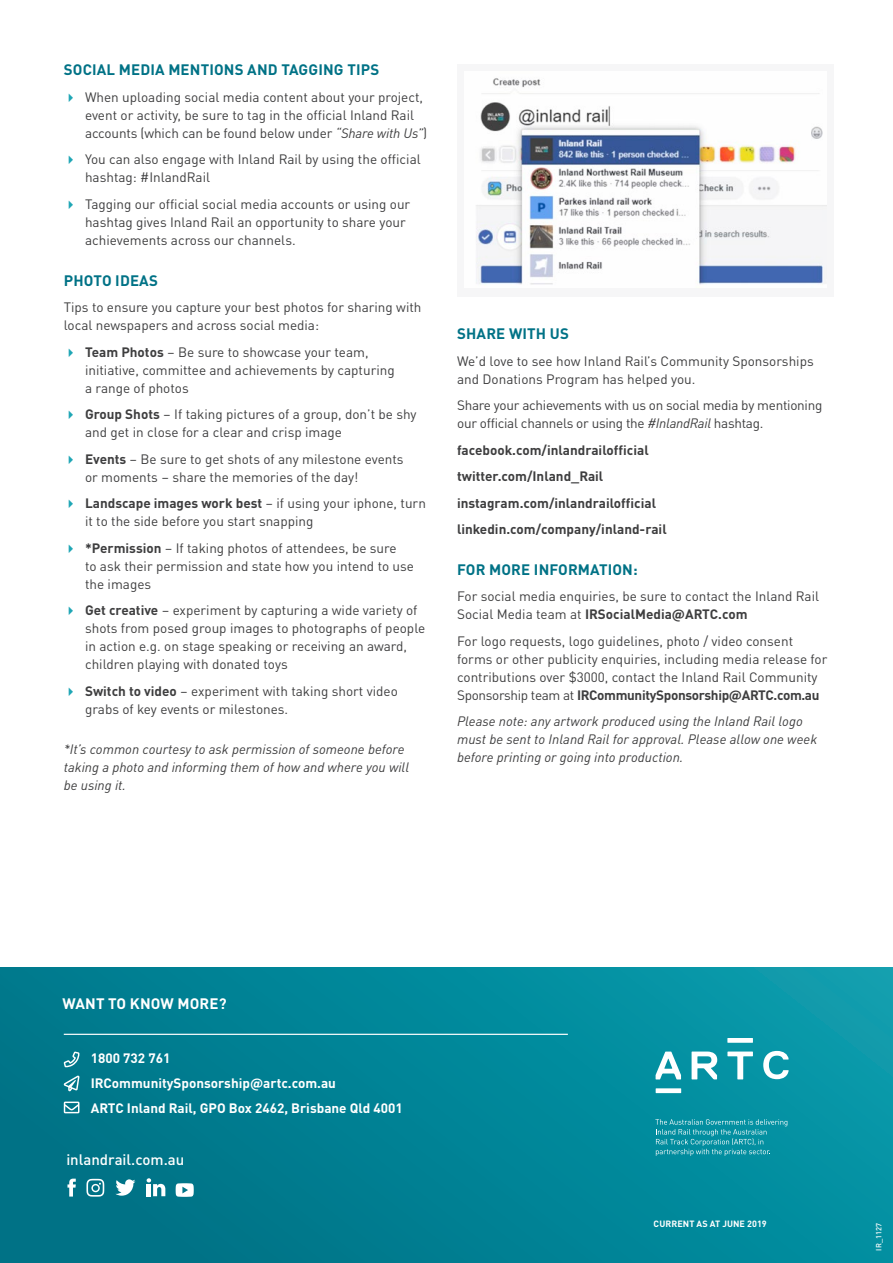
<style>
.page{position:relative;width:893px;height:1263px;background:#fff}
.page>*{position:absolute;margin:0;border:0;box-sizing:border-box;transform-origin:0 0}
.t1{font:700 15px "DINOT";letter-spacing:.01em;color:#007286}
.t2{font:500 15px "DINOT";color:#fff}
.t3{font:700 15px "DINOT";letter-spacing:.01em;color:#fff}
.t4{font:13.5px/18px "DINOT";color:#3e3e3f}
.t5{font:italic 13.5px/18px "DINOT";color:#3e3e3f}
.t6{font:700 13.5px/26.5px "DINOT";color:#3e3e3f}
.t7{font:13.5px/18px "DINOT";letter-spacing:-.02em;color:#3e3e3f}
.t8{font:700 13.5px/25px "DINOT";color:#fff}
.t9{font:700 9px "DINOT";letter-spacing:.01em;color:#fff}
.t10{font:500 7.5px "DINOT";color:#fff}
.s1{font-style:italic}
.s2{font-weight:700}
</style>
<div class="page">
<div style="left:0;top:967px;width:893px;height:296px;background:linear-gradient(to right,#007386,#0697a8)"></div>
<hr style="left:64px;top:1034px;width:504px;height:1px;background:#fff">
<svg style="left:64px;top:1051px;width:15px;height:16px"></svg>
<svg style="left:64px;top:1075px;width:15px;height:16px"></svg>
<svg style="left:64px;top:1101px;width:15px;height:12px"></svg>
<div style="left:457px;top:64px;width:377px;height:233px;background:#f6f6f7"></div>
<img style="left:478px;top:78px;width:348px;height:206px">
<svg style="left:67px;top:1178px;width:9px;height:18px"></svg>
<svg style="left:86px;top:1179px;width:18px;height:18px"></svg>
<svg style="left:147px;top:1178px;width:18px;height:18px"></svg>
<svg style="left:115px;top:1179px;width:20px;height:17px"></svg>
<svg style="left:176px;top:1183px;width:18px;height:14px"></svg>
<svg style="left:656px;top:1088px;width:25px;height:5px"></svg>
<svg style="left:727px;top:1038px;width:26px;height:5px"></svg>
<svg style="left:656px;top:1051px;width:25px;height:28px"></svg>
<svg style="left:727px;top:1051px;width:26px;height:28px"></svg>
<svg style="left:692px;top:1051px;width:25px;height:28px"></svg>
<svg style="left:763px;top:1051px;width:26px;height:28px"></svg>
<svg style="left:655px;top:1119px;width:132px;height:37px;background:#209bab"></svg>
<h1 class="t1" style="left:64px;top:58px;width:317px">SOCIAL MEDIA MENTIONS AND TAGGING TIPS</h1>
<p class="t4" style="left:85px;top:87px;width:344px">When uploading social media content about your project, event or activity, be sure to tag in the official Inland Rail accounts (which can be found below under <span class="s1">“Share with Us”</span>)</p>
<p class="t4" style="left:85px;top:149px;width:337px">You can also engage with Inland Rail by using the official hashtag: #InlandRail</p>
<p class="t4" style="left:85px;top:194px;width:327px">Tagging our official social media accounts or using our hashtag gives Inland Rail an opportunity to share your achievements across our channels.</p>
<p class="t1" style="left:64px;top:268px;width:96px">PHOTO IDEAS</p>
<p class="t4" style="left:64px;top:297px;width:359px">Tips to ensure you capture your best photos for sharing with local newspapers and across social media:</p>
<p class="t4" style="left:85px;top:341px;width:311px"><span class="s2">Team Photos</span> – Be sure to showcase your team, initiative, committee and achievements by capturing a range of photos</p>
<p class="t4" style="left:85px;top:404px;width:333px"><span class="s2">Group Shots</span> – If taking pictures of a group, don’t be shy and get in close for a clear and crisp image</p>
<p class="t4" style="left:85px;top:448px;width:320px"><span class="s2">Events</span> – Be sure to get shots of any milestone events or moments – share the memories of the day!</p>
<p class="t4" style="left:85px;top:493px;width:342px"><span class="s2">Landscape images work best</span> – if using your iphone, turn it to the side before you start snapping</p>
<p class="t4" style="left:85px;top:537px;width:330px"><span class="s2">*Permission</span> – If taking photos of attendees, be sure<br>to ask their permission and state how you intend to use the images</p>
<p class="t4" style="left:85px;top:600px;width:342px"><span class="s2">Get creative</span> – experiment by capturing a wide variety of shots from posed group images to photographs of people in action e.g. on stage speaking or receiving an award, children playing with donated toys</p>
<p class="t4" style="left:85px;top:680px;width:314px"><span class="s2">Switch to video</span> – experiment with taking short video grabs of key events or milestones.</p>
<p class="t5" style="left:64px;top:739px;width:347px">*It’s common courtesy to ask permission of someone before taking a photo and informing them of how and where you will be using it.</p>
<h2 class="t1" style="left:457px;top:322px;width:113px">SHARE WITH US</h2>
<p class="t4" style="left:457px;top:351px;width:358px">We’d love to see how Inland Rail’s Community Sponsorships and Donations Program has helped you.</p>
<p class="t7" style="left:457px;top:395px;width:367px">Share your achievements with us on social media by mentioning our official channels or using the <span class="s1">#InlandRail</span> hashtag.</p>
<p class="t6" style="left:457px;top:435px;width:211px">facebook.com/inlandrailofficial twitter.com/Inland_Rail instagram.com/inlandrailofficial linkedin.com/company/inland-rail</p>
<p class="t1" style="left:457px;top:558px;width:182px">FOR MORE INFORMATION:</p>
<p class="t4" style="left:457px;top:586px;width:363px">For social media enquiries, be sure to contact the Inland Rail<br>Social Media team at <span class="s2">IRSocialMedia@ARTC.com</span></p>
<p class="t4" style="left:457px;top:631px;width:372px">For logo requests, logo guidelines, photo / video consent forms or other publicity enquiries, including media release for contributions over $3000, contact the Inland Rail Community Sponsorship team at <span class="s2">IRCommunitySponsorship@ARTC.com.au</span></p>
<p class="t5" style="left:457px;top:711px;width:362px">Please note: any artwork produced using the Inland Rail logo must be sent to Inland Rail for approval. Please allow one week before printing or going into production.</p>
<p class="t3" style="left:62px;top:992px;width:166px">WANT TO KNOW MORE?</p>
<p class="t8" style="left:91px;top:1044px;width:313px">1800 732 761<br>IRCommunitySponsorship@artc.com.au<br>ARTC Inland Rail, GPO Box 2462, Brisbane Qld 4001</p>
<p class="t2" style="left:66px;top:1148px;width:120px">inlandrail.com.au</p>
<p class="t9" style="left:654px;top:1217px;width:115px">CURRENT AS AT JUNE 2019</p>
<p class="t10" style="left:873px;top:1250px;width:29px;rotate:-90deg">IR_1127</p>
</div>
